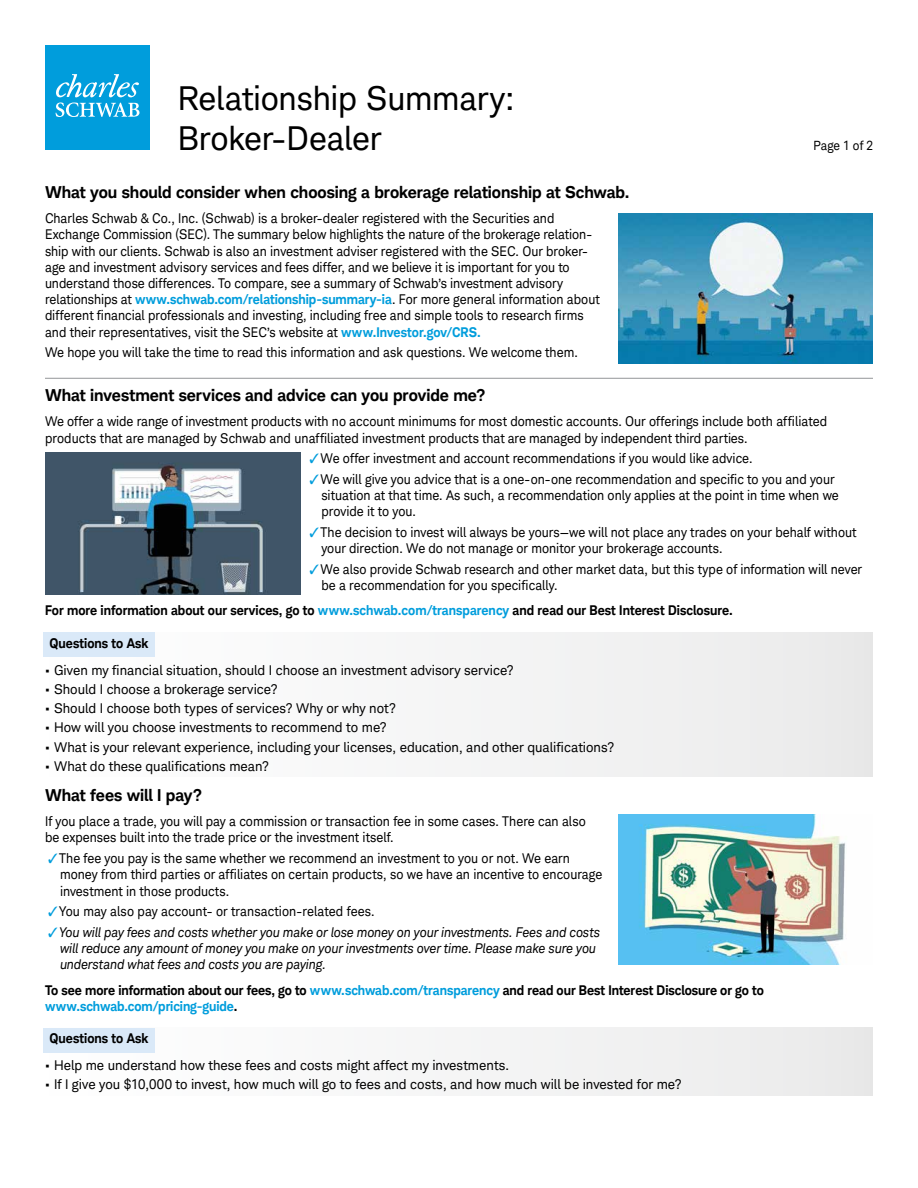
<style>
.page{position:relative;width:918px;height:1188px;background:#fff}
.page>*{position:absolute;margin:0;border:0;box-sizing:border-box;transform-origin:0 0}
.t1{font:33px/39.6px "Charles Modern";letter-spacing:-.01em;color:#000}
.t2{font:700 16.5px "Charles Modern";color:#000}
.t3{font:13.5px/16.2px "Charles Modern";color:#000;scale:.95 1}
.t4{font:13.5px "Charles Modern";color:#000}
.t5{font:700 13.5px/16.2px "Charles Modern";color:#000;scale:.95 1}
.t6{font:italic 13.5px/16.2px "Charles Modern";letter-spacing:-.01em;color:#000;scale:.95 1}
.t7{font:12.75px "Charles Modern";letter-spacing:.005em;color:#000;scale:.95 1}
.s1{font-weight:700;color:#009ddc}
.s2{color:#009ddc}
</style>
<div class="page">
<div style="left:45px;top:1028px;width:828px;height:68px;background:#f4f5f5"></div>
<div style="left:45px;top:632px;width:828px;height:145px;background:#f4f5f5"></div>
<div style="left:45px;top:45px;width:105px;height:105px;background:#009ddc"></div>
<svg style="left:55px;top:74px;width:85px;height:43px"></svg>
<hr style="left:45px;top:378px;width:828px;height:1px;background:#939598">
<div style="left:44px;top:632px;width:111px;height:25px;background:#dae9f8"></div>
<div style="left:44px;top:1028px;width:111px;height:24px;background:#dae9f8"></div>
<img style="left:618px;top:213px;width:255px;height:150px">
<img style="left:45px;top:453px;width:255px;height:142px">
<img style="left:618px;top:815px;width:228px;height:150px">
<h1 class="t1" style="left:178px;top:79px;width:338px">Relationship Summary:<br>Broker-Dealer</h1>
<p class="t7" style="left:813px;top:138px;width:64px">Page 1 of 2</p>
<p class="t2" style="left:45px;top:182px;width:586px">What you should consider when choosing a brokerage relationship at Schwab.</p>
<p class="t3" style="left:45px;top:210px;width:585px">Charles Schwab &amp; Co., Inc. (Schwab) is a broker-dealer registered with the Securities and Exchange Commission (SEC). The summary below highlights the nature of the brokerage relation&shy;ship with our clients. Schwab is also an investment adviser registered with the SEC. Our broker&shy;age and investment advisory services and fees differ, and we believe it is important for you to understand those differences. To compare, see a summary of Schwab’s investment advisory relationships at <span class="s1">www.schwab.com/relationship-summary-ia</span>. For more general information about different financial professionals and investing, including free and simple tools to research firms and their representatives, visit the SEC’s website at <span class="s1">www.Investor.gov/CRS.</span></p>
<p class="t3" style="left:45px;top:344px;width:562px">We hope you will take the time to read this information and ask questions. We welcome them.</p>
<p class="t2" style="left:45px;top:385px;width:442px">What investment services and advice can you provide me?</p>
<p class="t3" style="left:45px;top:413px;width:825px">We offer a wide range of investment products with no account minimums for most domestic accounts. Our offerings include both affiliated products that are managed by Schwab and unaffiliated investment products that are managed by independent third parties.</p>
<p class="t3" style="left:309px;top:450px;width:468px"><span class="s2">✓</span>We offer investment and account recommendations if you would like advice.</p>
<p class="t3" style="left:321px;top:471px;width:546px;text-indent:-12px"><span class="s2">✓</span>We will give you advice that is a one-on-one recommendation and specific to you and your situation at that time. As such, a recommendation only applies at the point in time when we provide it to you.</p>
<p class="t3" style="left:321px;top:524px;width:565px;text-indent:-12px"><span class="s2">✓</span>The decision to invest will always be yours—we will not place any trades on your behalf without your direction. We do not manage or monitor your brokerage accounts.</p>
<p class="t3" style="left:321px;top:561px;width:571px;text-indent:-12px"><span class="s2">✓</span>We also provide Schwab research and other market data, but this type of information will never be a recommendation for you specifically.</p>
<p class="t5" style="left:45px;top:602px;width:726px">For more information about our services, go to <span class="s2">www.schwab.com/transparency</span> and read our Best Interest Disclosure.</p>
<p class="t5" style="left:50px;top:635px;width:106px">Questions to Ask</p>
<p class="t4" style="left:45px;top:662px;width:470px">• Given my financial situation, should I choose an investment advisory service?</p>
<p class="t4" style="left:45px;top:681px;width:234px">• Should I choose a brokerage service?</p>
<p class="t4" style="left:45px;top:700px;width:353px">• Should I choose both types of services? Why or why not?</p>
<p class="t4" style="left:45px;top:720px;width:343px">• How will you choose investments to recommend to me?</p>
<p class="t4" style="left:45px;top:739px;width:571px">• What is your relevant experience, including your licenses, education, and other qualifications?</p>
<p class="t4" style="left:45px;top:758px;width:225px">• What do these qualifications mean?</p>
<p class="t2" style="left:45px;top:785px;width:159px">What fees will I pay?</p>
<p class="t3" style="left:45px;top:813px;width:571px">If you place a trade, you will pay a commission or transaction fee in some cases. There can also be expenses built into the trade price or the investment itself.</p>
<p class="t3" style="left:60px;top:850px;width:572px;text-indent:-12px"><span class="s2">✓</span>The fee you pay is the same whether we recommend an investment to you or not. We earn money from third parties or affiliates on certain products, so we have an incentive to encourage investment in those products.</p>
<p class="t3" style="left:48px;top:903px;width:345px"><span class="s2">✓</span>You may also pay account- or transaction-related fees.</p>
<p class="t6" style="left:60px;top:924px;width:570px;text-indent:-12px"><span class="s2">✓</span>You will pay fees and costs whether you make or lose money on your investments. Fees and costs will reduce any amount of money you make on your investments over time. Please make sure you understand what fees and costs you are paying.</p>
<p class="t5" style="left:45px;top:982px;width:758px">To see more information about our fees, go to <span class="s2">www.schwab.com/transparency</span> and read our Best Interest Disclosure or go to <span class="s2">www.schwab.com/pricing-guide</span>.</p>
<p class="t5" style="left:50px;top:1030px;width:106px">Questions to Ask</p>
<p class="t4" style="left:45px;top:1057px;width:466px">• Help me understand how these fees and costs might affect my investments.</p>
<p class="t4" style="left:45px;top:1077px;width:638px">• If I give you $10,000 to invest, how much will go to fees and costs, and how much will be invested for me?</p>
</div>
